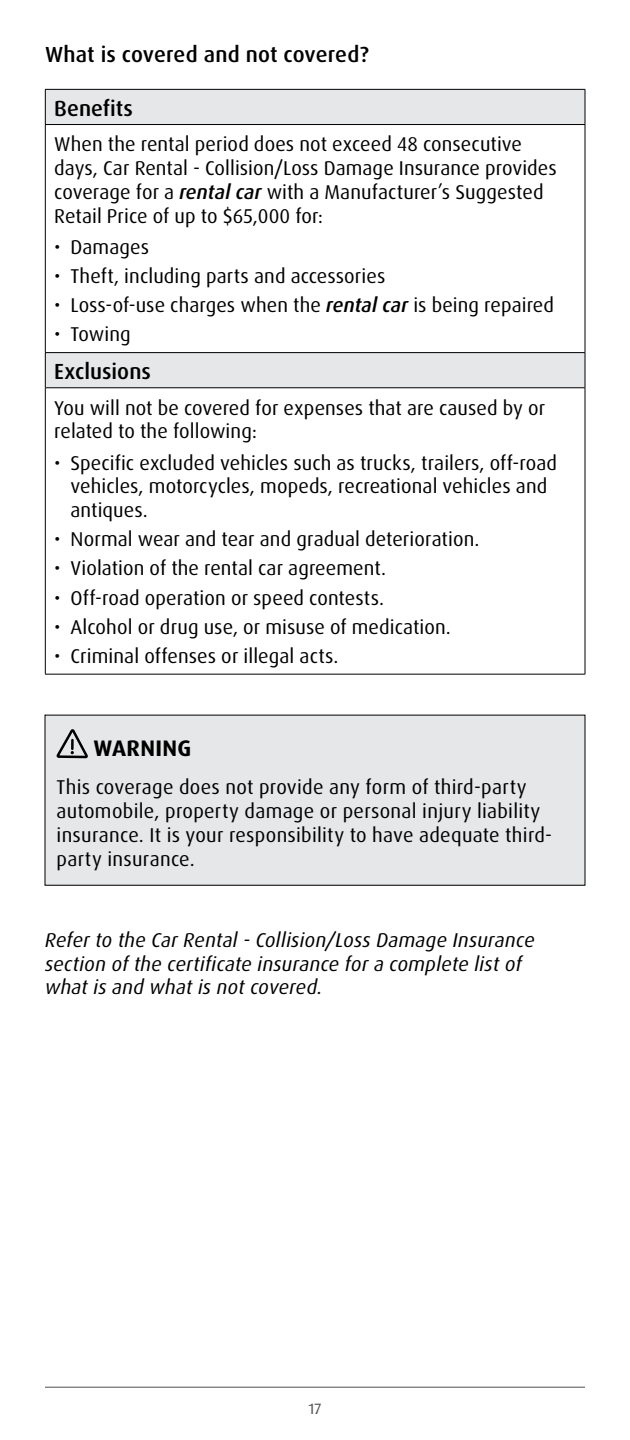
<style>
.page{position:relative;width:630px;height:1440px;background:#fff}
.page>*{position:absolute;margin:0;border:0;box-sizing:border-box;transform-origin:0 0}
.IMPORTANT_Information_Title{font:700 22.5px "Dax Pro";letter-spacing:.015em;color:#000}
.Subhead_medium_H5{font:500 22px "Dax Pro";letter-spacing:.005em;color:#000}
.Table_header_row_H4{font:500 22px "Dax Pro";color:#000}
.Body_-_regular_P{font:20px/23.8px "Dax Pro";letter-spacing:.005em;color:#000}
.Body_italic_regular{font:italic 20px/23.8px "Dax Pro";letter-spacing:.01em;color:#000}
.t1{font:15px "Dax Pro";color:#4d4d4f}
.s1{font-weight:500;font-style:italic}
</style>
<div class="page">
<hr style="left:45px;top:1387px;width:540px;height:1px;background:#4d4d4f">
<svg style="left:46px;top:90px;width:539px;height:297px"></svg>
<hr style="left:45px;top:89px;width:540px;height:1px;background:#000">
<hr style="left:45px;top:90px;width:1px;height:34px;background:#000">
<hr style="left:585px;top:90px;width:1px;height:34px;background:#000">
<hr style="left:45px;top:124px;width:540px;height:1px;background:#000">
<hr style="left:45px;top:125px;width:1px;height:227px;background:#000">
<hr style="left:585px;top:125px;width:1px;height:227px;background:#000">
<hr style="left:45px;top:352px;width:540px;height:1px;background:#000">
<hr style="left:45px;top:353px;width:1px;height:34px;background:#000">
<hr style="left:585px;top:353px;width:1px;height:34px;background:#000">
<hr style="left:45px;top:387px;width:540px;height:1px;background:#000">
<hr style="left:45px;top:388px;width:1px;height:286px;background:#000">
<hr style="left:585px;top:388px;width:1px;height:286px;background:#000">
<hr style="left:45px;top:674px;width:540px;height:1px;background:#000">
<div style="left:45px;top:715px;width:540px;height:170px;background:#e6e7e8"></div>
<svg style="left:56px;top:729px;width:32px;height:30px"></svg>
<h5 class="Subhead_medium_H5" style="left:45px;top:40px;width:325px">What is covered and not covered?</h5>
<h4 class="Table_header_row_H4" style="left:54px;top:94px;width:80px">Benefits</h4>
<p class="Body_-_regular_P" style="left:54px;top:133px;width:504px">When the rental period does not exceed 48 consecutive days, Car Rental - Collision/Loss Damage Insurance provides coverage for a <span class="s1">rental car</span> with a Manufacturer’s Suggested Retail Price of up to $65,000 for:</p>
<p class="Body_-_regular_P" style="left:54px;top:235px;width:96px">• Damages</p>
<p class="Body_-_regular_P" style="left:54px;top:264px;width:333px">• Theft, including parts and accessories</p>
<p class="Body_-_regular_P" style="left:54px;top:293px;width:501px">• Loss-of-use charges when the <span class="s1">rental car</span> is being repaired</p>
<p class="Body_-_regular_P" style="left:54px;top:323px;width:78px">• Towing</p>
<h4 class="Table_header_row_H4" style="left:54px;top:357px;width:98px">Exclusions</h4>
<p class="Body_-_regular_P" style="left:54px;top:396px;width:492px">You will not be covered for expenses that are caused by or related to the following:</p>
<p class="Body_-_regular_P" style="left:71px;top:451px;width:488px;text-indent:-16px">• Specific excluded vehicles such as trucks, trailers, off-road vehicles, motorcycles, mopeds, recreational vehicles and antiques.</p>
<p class="Body_-_regular_P" style="left:54px;top:528px;width:424px">• Normal wear and tear and gradual deterioration.</p>
<p class="Body_-_regular_P" style="left:54px;top:557px;width:331px">• Violation of the rental car agreement.</p>
<p class="Body_-_regular_P" style="left:54px;top:586px;width:329px">• Off-road operation or speed contests.</p>
<p class="Body_-_regular_P" style="left:54px;top:615px;width:395px">• Alcohol or drug use, or misuse of medication.</p>
<p class="Body_-_regular_P" style="left:54px;top:644px;width:283px">• Criminal offenses or illegal acts.</p>
<h4 class="IMPORTANT_Information_Title" style="left:94px;top:733px;width:99px">WARNING</h4>
<p class="Body_-_regular_P" style="left:57px;top:776px;width:497px">This coverage does not provide any form of third-party automobile, property damage or personal injury liability insurance. It is your responsibility to have adequate third&shy;party insurance.</p>
<p class="Body_italic_regular" style="left:45px;top:928px;width:491px">Refer to the Car Rental - Collision/Loss Damage Insurance section of the certificate insurance for a complete list of what is and what is not covered.</p>
<p class="t1" style="left:308px;top:1399px;width:15px">17</p>
</div>
